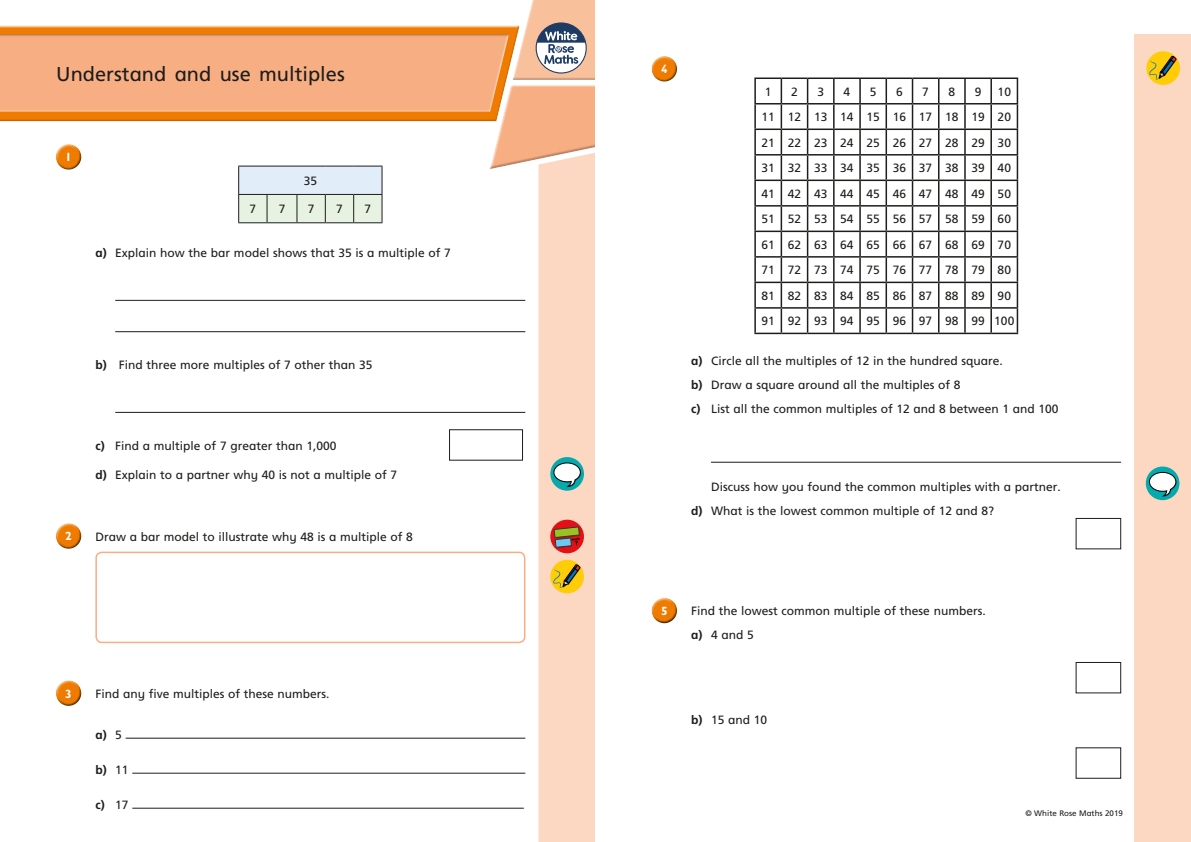
<style>
.page{position:relative;width:1191px;height:842px;background:#fff}
.page>*{position:absolute;margin:0;border:0;box-sizing:border-box;transform-origin:0 0}
.t1{font:20px "Frutiger Inf";color:#1d1d1b}
.t2{font:12px/25.5px "Frutiger Inf";color:#1d1d1b}
.t3{font:700 12px "Frutiger Inf";color:#1d1d1b}
.t4{font:700 12px "Gill Infant";color:#fff}
.t5{font:8px "Frutiger Inf";color:#1d1d1b}
.s1{font-weight:700}
.s2{font-weight:400}
</style>
<div class="page">
<div style="left:538px;top:223px;width:57px;height:619px;background:#fcd8c2"></div>
<hr style="left:115px;top:300px;width:410px;height:1px;background:#1d1d1b">
<hr style="left:115px;top:331px;width:410px;height:1px;background:#1d1d1b">
<hr style="left:115px;top:412px;width:410px;height:1px;background:#1d1d1b">
<svg style="left:0;top:0;width:595px;height:223px"></svg>
<div style="left:449px;top:429px;width:74px;height:32px;border:1px solid #1d1d1b"></div>
<div style="left:56px;top:523px;width:26px;height:20px;background:#fff;opacity:.75"></div>
<div style="left:56px;top:527px;width:27px;height:23px;background:#1d1d1b;opacity:.75"></div>
<div style="left:95px;top:552px;width:430px;height:91px;border:2px solid #f7ae83;border-radius:6px"></div>
<div style="left:56px;top:680px;width:26px;height:20px;background:#fff;opacity:.75"></div>
<div style="left:56px;top:684px;width:27px;height:23px;background:#1d1d1b;opacity:.75"></div>
<hr style="left:126px;top:738px;width:399px;height:1px;background:#1d1d1b">
<hr style="left:132px;top:773px;width:393px;height:1px;background:#1d1d1b">
<hr style="left:132px;top:808px;width:392px;height:1px;background:#1d1d1b">
<hr style="left:711px;top:462px;width:410px;height:1px;background:#1d1d1b">
<div style="left:651px;top:56px;width:26px;height:20px;background:#fff;opacity:.75"></div>
<div style="left:651px;top:60px;width:27px;height:23px;background:#1d1d1b;opacity:.75"></div>
<svg style="left:754px;top:78px;width:264px;height:256px"></svg>
<div style="left:1075px;top:518px;width:46px;height:31px;border:1px solid #1d1d1b"></div>
<div style="left:651px;top:597px;width:26px;height:21px;background:#fff;opacity:.75"></div>
<div style="left:651px;top:601px;width:27px;height:23px;background:#1d1d1b;opacity:.75"></div>
<div style="left:1075px;top:662px;width:46px;height:31px;border:1px solid #1d1d1b"></div>
<div style="left:1075px;top:747px;width:46px;height:32px;border:1px solid #1d1d1b"></div>
<div style="left:1135px;top:34px;width:56px;height:808px;background:#fcd8c2"></div>
<svg style="left:1146px;top:51px;width:34px;height:34px"></svg>
<svg style="left:550px;top:457px;width:34px;height:34px"></svg>
<svg style="left:553px;top:463px;width:28px;height:24px"></svg>
<div style="left:550px;top:520px;width:34px;height:33px;background:#e21118;border-radius:50%"></div>
<svg style="left:554px;top:527px;width:26px;height:21px"></svg>
<svg style="left:550px;top:560px;width:34px;height:33px"></svg>
<svg style="left:1145px;top:466px;width:34px;height:34px"></svg>
<svg style="left:1149px;top:472px;width:27px;height:24px"></svg>
<h1 class="t1" style="left:56px;top:62px;width:290px">Understand and use multiples</h1>
<p class="t4" style="left:65px;top:150px;width:8px">1</p>
<p class="t2" style="left:304px;top:168px;width:15px">35</p>
<p class="t2" style="left:249px;top:196px;width:8px">7</p>
<p class="t2" style="left:279px;top:196px;width:8px">7</p>
<p class="t2" style="left:308px;top:196px;width:8px">7</p>
<p class="t2" style="left:336px;top:196px;width:8px">7</p>
<p class="t2" style="left:364px;top:196px;width:8px">7</p>
<p class="t2" style="left:95px;top:240px;width:357px"><span class="s1">a)</span> Explain how the bar model shows that 35 is a multiple of 7</p>
<p class="t2" style="left:95px;top:352px;width:278px"><span class="s1">b)</span> Find three more multiples of 7 other than 35</p>
<p class="t2" style="left:95px;top:433px;width:242px"><span class="s1">c)</span> Find a multiple of 7 greater than 1,000</p>
<p class="t2" style="left:95px;top:462px;width:303px"><span class="s1">d)</span> Explain to a partner why 40 is not a multiple of 7</p>
<p class="t4" style="left:65px;top:529px;width:8px">2</p>
<p class="t2" style="left:95px;top:524px;width:319px">Draw a bar model to illustrate why 48 is a multiple of 8</p>
<p class="t4" style="left:65px;top:686px;width:8px">3</p>
<p class="t2" style="left:95px;top:681px;width:236px">Find any five multiples of these numbers.</p>
<p class="t3" style="left:95px;top:727px;width:28px">a) <span class="s2">5</span></p>
<p class="t3" style="left:95px;top:762px;width:35px">b) <span class="s2">11</span></p>
<p class="t3" style="left:95px;top:797px;width:35px">c) <span class="s2">17</span></p>
<p class="t4" style="left:661px;top:62px;width:8px">4</p>
<p class="t2" style="left:761px;top:79px;width:254px;text-indent:236px">10<br>11 12 13 14 15 16 17 18 19 20<br>21 22 23 24 25 26 27 28 29 30<br>31 32 33 34 35 36 37 38 39 40<br>41 42 43 44 45 46 47 48 49 50<br>51 52 53 54 55 56 57 58 59 60<br>61 62 63 64 65 66 67 68 69 70<br>71 72 73 74 75 76 77 78 79 80<br>81 82 83 84 85 86 87 88 89 90<br>91 92 93 94 95 96 97 98 99 100</p>
<p class="t2" style="left:691px;top:349px;width:369px;line-height:23.7px"><span class="s1">a)</span> Circle all the multiples of 12 in the hundred square.<br><span class="s1">b)</span> Draw a square around all the multiples of 8<br><span class="s1">c)</span> List all the common multiples of 12 and 8 between 1 and 100</p>
<p class="t2" style="left:765px;top:79px;width:8px">1</p>
<p class="t2" style="left:791px;top:79px;width:8px">2</p>
<p class="t2" style="left:817px;top:79px;width:8px">3</p>
<p class="t2" style="left:843px;top:79px;width:8px">4</p>
<p class="t2" style="left:870px;top:79px;width:8px">5</p>
<p class="t2" style="left:896px;top:79px;width:8px">6</p>
<p class="t2" style="left:922px;top:79px;width:8px">7</p>
<p class="t2" style="left:948px;top:79px;width:8px">8</p>
<p class="t2" style="left:974px;top:79px;width:8px">9</p>
<p class="t2" style="left:691px;top:475px;width:371px;line-height:23.7px;text-indent:20px">Discuss how you found the common multiples with a partner. <span class="s1">d)</span> What is the lowest common multiple of 12 and 8?</p>
<p class="t4" style="left:661px;top:604px;width:8px">5</p>
<p class="t2" style="left:691px;top:599px;width:296px;line-height:23.7px">Find the lowest common multiple of these numbers. <span class="s1">a)</span> 4 and 5</p>
<p class="t2" style="left:691px;top:707px;width:77px"><span class="s1">b)</span> 15 and 10</p>
<p class="t5" style="left:1025px;top:809px;width:99px">© White Rose Maths 2019</p>
</div>
